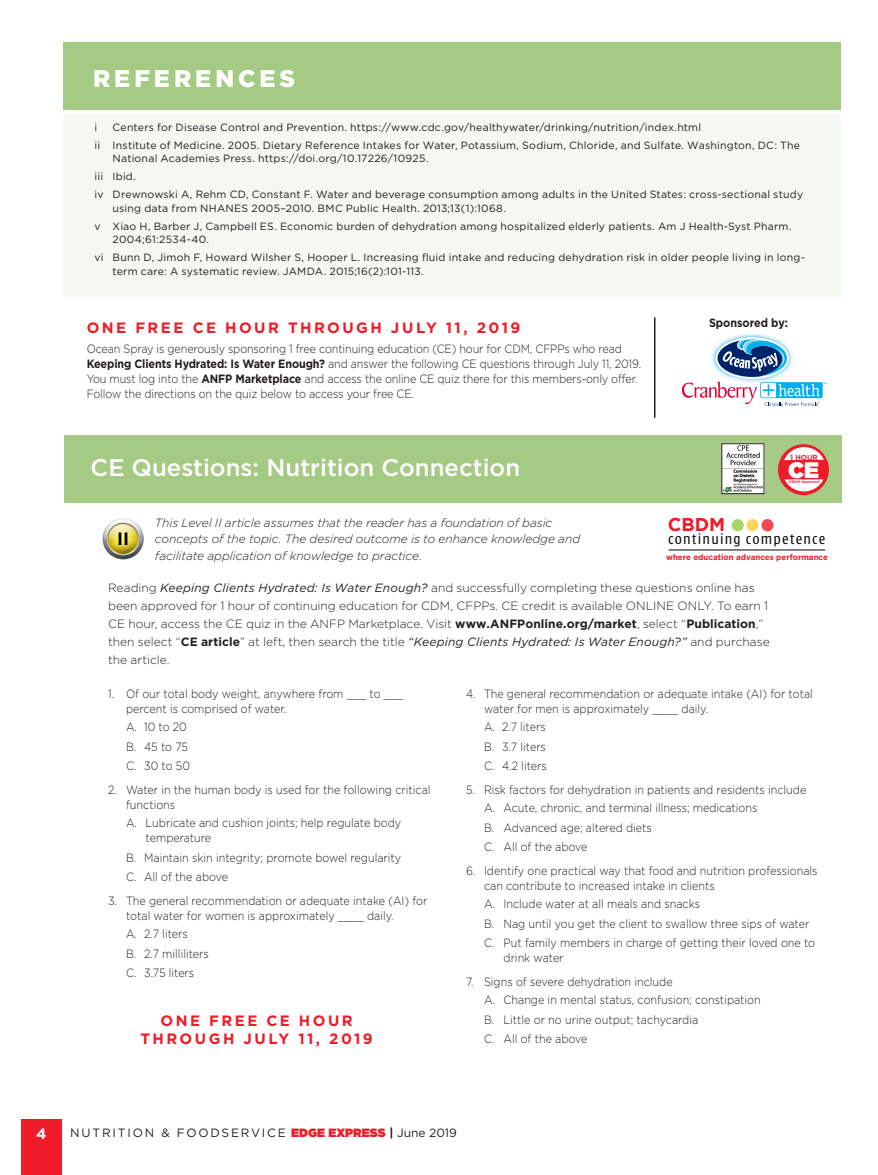
<style>
.page{position:relative;width:878px;height:1175px;background:#fff}
.page>*{position:absolute;margin:0;border:0;box-sizing:border-box;transform-origin:0 0}
.t1{font:500 24px "Gotham";color:#fff}
.Subhead-Level_1{font:900 24px "Gotham";letter-spacing:.165em;color:#fff}
.t2{font:900 22.35px "Gotham";color:#fff}
.t3{font:700 18.45px "Gotham";color:#ed1c29}
.t4{font:700 17.85px "Gotham";color:#000}
.t5{font:300 15.75px "Urbana";letter-spacing:.075em;color:#000}
.Body-Departments{font:700 15px/18px "Gotham";letter-spacing:.165em;color:#ee1c28;text-align:center}
.t6{font:700 15px "Gotham";color:#fff}
.CE_Questions{font:300 12px/15px "Gotham";color:#231f20;scale:.9 1}
.Body-Departments-2{font:300 12px/15px "Gotham";letter-spacing:-.01em;color:#231f20;scale:.9 1}
.Body-Departments-3{font:300 12px/18px "Gotham";letter-spacing:-.01em;color:#231f20}
.Body-Departments-4{font:italic 300 12px/16.5px "Gotham";letter-spacing:-.005em;color:#231f20}
.t7{font:12px "Gotham";letter-spacing:.15em;color:#231f20}
.Body-Departments-5{font:700 12px "Gotham";color:#231f20;scale:.9 1}
.Footnote{font:10.5px/13.5px "Gotham";letter-spacing:.02em;color:#231f20}
.t8{font:700 8.1px "Gotham";color:#ed1c29}
.t9{font:700 7.2px "Gotham";color:#ed2241}
.t10{font:700 3.6px "Gotham";color:#ed2241}
.s1{font-weight:700}
.s2{font-weight:400;font-style:italic}
.s3{font-weight:900;color:#ee1c28}
.s4{font-weight:700;font-style:italic}
</style>
<div class="page">
<div style="left:22px;top:1118px;width:40px;height:56px;background:#ee1c28"></div>
<div style="left:65px;top:435px;width:777px;height:68px;background:#a5ca84"></div>
<img style="left:723px;top:445px;width:39px;height:47px">
<div style="left:721px;top:443px;width:43px;height:51px;border:1px solid #231f20"></div>
<hr style="left:668px;top:549px;width:157px;height:1px;background:#000">
<div style="left:746px;top:519px;width:12px;height:12px;background:#ffd45f;border-radius:50%"></div>
<svg style="left:731px;top:519px;width:12px;height:12px"></svg>
<div style="left:761px;top:519px;width:12px;height:12px;background:#f04953;border-radius:50%"></div>
<svg style="left:103px;top:518px;width:41px;height:41px"></svg>
<svg style="left:103px;top:519px;width:40px;height:40px"></svg>
<div style="left:63px;top:42px;width:777px;height:68px;background:#a5ca84"></div>
<div style="left:63px;top:115px;width:777px;height:182px;background:#f0f6eb"></div>
<div style="left:778px;top:444px;width:51px;height:51px;background:#ee1c28;border-radius:50%"></div>
<svg style="left:784px;top:479px;width:39px;height:12px"></svg>
<svg style="left:784px;top:447px;width:39px;height:13px"></svg>
<hr style="left:654px;top:317px;width:1px;height:101px;background:#231f20">
<img style="left:727px;top:334px;width:50px;height:5px">
<svg style="left:682px;top:339px;width:144px;height:68px"></svg>
<p class="Subhead-Level_1" style="left:93px;top:65px;width:203px">REFERENCES</p>
<p class="Footnote" style="left:94px;top:120px;width:4px">i</p>
<p class="Footnote" style="left:112px;top:120px;width:590px">Centers for Disease Control and Prevention. https://www.cdc.gov/healthywater/drinking/nutrition/index.html</p>
<p class="Footnote" style="left:112px;top:138px;width:689px;text-indent:-18px">ii Institute of Medicine. 2005. Dietary Reference Intakes for Water, Potassium, Sodium, Chloride, and Sulfate. Washington, DC: The<br>National Academies Press. https://doi.org/10.17226/10925.</p>
<p class="Footnote" style="left:94px;top:169px;width:43px">iii Ibid.</p>
<p class="Footnote" style="left:112px;top:187px;width:692px;text-indent:-18px">iv Drewnowski A, Rehm CD, Constant F. Water and beverage consumption among adults in the United States: cross-sectional study using data from NHANES 2005–2010. BMC Public Health. 2013;13(1):1068.</p>
<p class="Footnote" style="left:112px;top:219px;width:680px;text-indent:-18px">v Xiao H, Barber J, Campbell ES. Economic burden of dehydration among hospitalized elderly patients. Am J Health-Syst Pharm.<br>2004;61:2534-40.</p>
<p class="Footnote" style="left:112px;top:250px;width:694px;text-indent:-18px">vi Bunn D, Jimoh F, Howard Wilsher S, Hooper L. Increasing fluid intake and reducing dehydration risk in older people living in long&shy;term care: A systematic review. JAMDA. 2015;16(2):101-113.</p>
<p class="Body-Departments" style="left:87px;top:318px;width:435px">ONE FREE CE HOUR THROUGH JULY 11, 2019</p>
<p class="Body-Departments-5" style="left:709px;top:316px;width:89px">Sponsored by:</p>
<p class="Body-Departments-2" style="left:87px;top:341px;width:617px">Ocean Spray is generously sponsoring 1 free continuing education (CE) hour for CDM, CFPPs who read <span class="s1">Keeping Clients Hydrated: Is Water Enough?</span> and answer the following CE questions through July 11, 2019.<br>You must log into the <span class="s1">ANFP Marketplace</span> and access the online CE quiz there for this members-only offer.<br>Follow the directions on the quiz below to access your free CE.</p>
<p class="t1" style="left:91px;top:454px;width:431px">CE Questions: Nutrition Connection</p>
<p class="t9" style="left:790px;top:453px;width:29px">1 HOUR</p>
<p class="t2" style="left:788px;top:457px;width:33px">CE</p>
<p class="t10" style="left:789px;top:480px;width:32px">CBDM Approved</p>
<p class="Body-Departments-4" style="left:155px;top:514px;width:427px">This Level II article assumes that the reader has a foundation of basic concepts of the topic. The desired outcome is to enhance knowledge and facilitate application of knowledge to practice.</p>
<p class="t3" style="left:667px;top:514px;width:59px">CBDM</p>
<p class="t4" style="left:117px;top:528px;width:13px">II</p>
<p class="t5" style="left:668px;top:531px;width:159px">continuing competence</p>
<p class="t8" style="left:666px;top:552px;width:163px">where education advances performance</p>
<p class="Body-Departments-3" style="left:108px;top:578px;width:663px">Reading <span class="s2">Keeping Clients Hydrated: Is Water Enough?</span> and successfully completing these questions online has been approved for 1 hour of continuing education for CDM, CFPPs. CE credit is available ONLINE ONLY. To earn 1<br>CE hour, access the CE quiz in the ANFP Marketplace. Visit <span class="s1">www.ANFPonline.org/market</span>, select “<span class="s1">Publication</span>,” then select “<span class="s1">CE article</span>” at left, then search the title <span class="s2">“Keeping Clients Hydrated: Is Water Enough?”</span> and purchase the article.</p>
<p class="Body-Departments-2" style="left:126px;top:686px;width:309px;text-indent:-18px">1. Of our total body weight, anywhere from ___ to ___ percent is comprised of water.</p>
<p class="Body-Departments-2" style="left:126px;top:719px;width:69px">A. 10 to 20</p>
<p class="Body-Departments-2" style="left:126px;top:738px;width:70px">B. 45 to 75</p>
<p class="Body-Departments-2" style="left:126px;top:758px;width:73px">C. 30 to 50</p>
<p class="CE_Questions" style="left:126px;top:782px;width:340px;text-indent:-18px">2. Water in the human body is used for the following critical functions</p>
<p class="CE_Questions" style="left:146px;top:815px;width:285px;text-indent:-20px">A. Lubricate and cushion joints; help regulate body temperature</p>
<p class="Body-Departments-2" style="left:126px;top:849px;width:307px">B. Maintain skin integrity; promote bowel regularity</p>
<p class="Body-Departments-2" style="left:126px;top:869px;width:115px">C. All of the above</p>
<p class="CE_Questions" style="left:126px;top:893px;width:336px;text-indent:-18px">3. The general recommendation or adequate intake (AI) for total water for women is approximately ____ daily.</p>
<p class="Body-Departments-2" style="left:126px;top:926px;width:70px">A. 2.7 liters</p>
<p class="Body-Departments-2" style="left:126px;top:945px;width:93px">B. 2.7 milliliters</p>
<p class="Body-Departments-2" style="left:126px;top:965px;width:77px">C. 3.75 liters</p>
<p class="Body-Departments" style="left:140px;top:1010px;width:234px">ONE FREE CE HOUR<br>THROUGH JULY 11, 2019</p>
<p class="CE_Questions" style="left:484px;top:686px;width:367px;text-indent:-18px">4. The general recommendation or adequate intake (AI) for total water for men is approximately ____ daily.</p>
<p class="Body-Departments-2" style="left:484px;top:719px;width:70px">A. 2.7 liters</p>
<p class="Body-Departments-2" style="left:484px;top:738px;width:70px">B. 3.7 liters</p>
<p class="Body-Departments-2" style="left:484px;top:758px;width:71px">C. 4.2 liters</p>
<p class="CE_Questions" style="left:466px;top:782px;width:379px">5. Risk factors for dehydration in patients and residents include</p>
<p class="CE_Questions" style="left:484px;top:800px;width:305px">A. Acute, chronic, and terminal illness; medications</p>
<p class="CE_Questions" style="left:484px;top:819px;width:188px">B. Advanced age; altered diets</p>
<p class="CE_Questions" style="left:484px;top:839px;width:116px">C. All of the above</p>
<p class="CE_Questions" style="left:484px;top:863px;width:372px;text-indent:-18px">6. Identify one practical way that food and nutrition professionals can contribute to increased intake in clients</p>
<p class="CE_Questions" style="left:484px;top:896px;width:242px">A. Include water at all meals and snacks</p>
<p class="CE_Questions" style="left:484px;top:915px;width:363px">B. Nag until you get the client to swallow three sips of water</p>
<p class="CE_Questions" style="left:503px;top:935px;width:348px;text-indent:-20px">C. Put family members in charge of getting their loved one to drink water</p>
<p class="CE_Questions" style="left:466px;top:974px;width:231px">7. Signs of severe dehydration include</p>
<p class="CE_Questions" style="left:484px;top:992px;width:309px">A. Change in mental status, confusion; constipation</p>
<p class="CE_Questions" style="left:484px;top:1011px;width:239px">B. Little or no urine output; tachycardia</p>
<p class="CE_Questions" style="left:484px;top:1031px;width:116px">C. All of the above</p>
<p class="t6" style="left:36px;top:1124px;width:12px">4</p>
<p class="t7" style="left:70px;top:1126px;width:388px">NUTRITION &amp; FOODSERVICE <span class="s3">EDGE EXPRESS</span> <span class="s4">|</span> June 2019</p>
</div>
